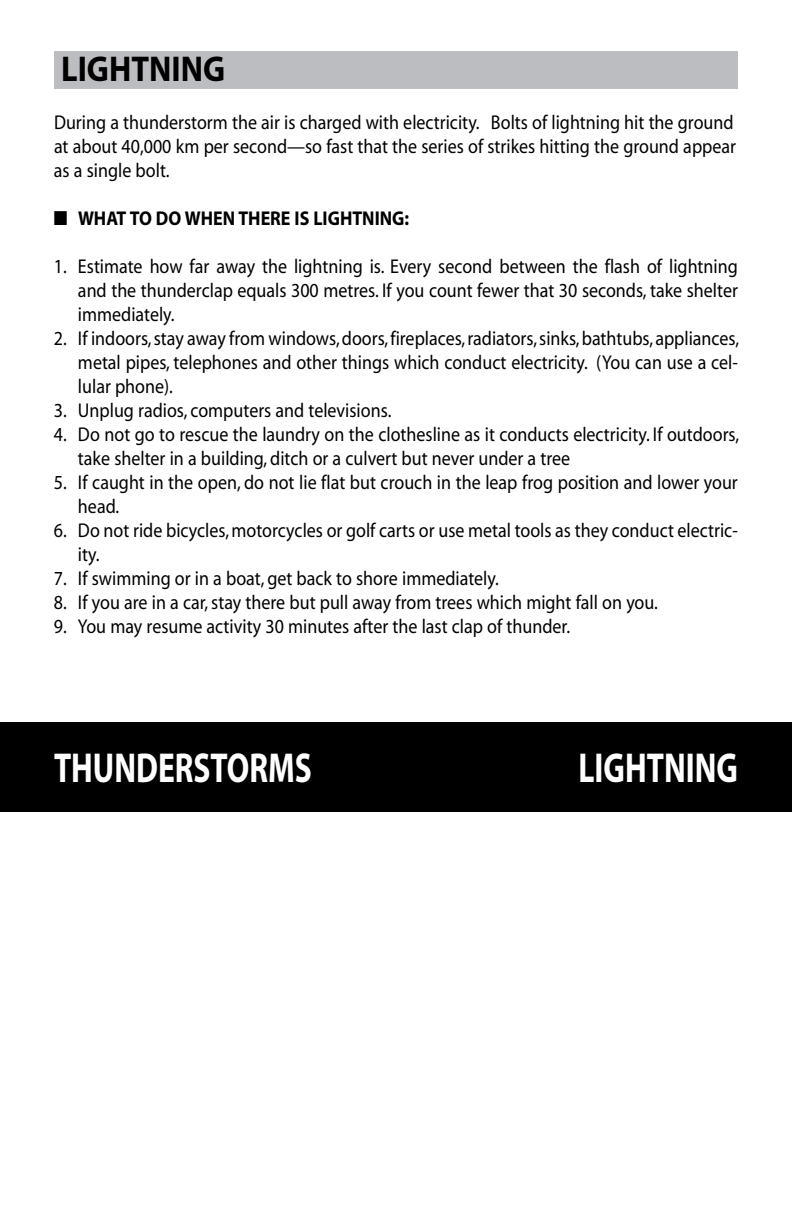
<style>
.page{position:relative;width:792px;height:1224px;background:#fff}
.page>*{position:absolute;margin:0;border:0;box-sizing:border-box;transform-origin:0 0}
.t1{font:700 42px "Myriad";color:#fff;scale:.75 1}
.t2{font:700 36px "Myriad";color:#000;scale:.9 1}
.t3{font:20px/24px "Myriad";color:#000;scale:.9 1}
.t4{font:700 20px "Myriad";color:#000;scale:.9 1}
</style>
<div class="page">
<div style="left:0;top:722px;width:792px;height:90px;background:#000"></div>
<div style="left:54px;top:51px;width:684px;height:30px;background:#bcbdc0"></div>
<div style="left:54px;top:81px;width:684px;height:8px;background:#bcbdc0"></div>
<h2 class="t2" style="left:61px;top:50px;width:40px">LIGHTNING</h2>
<p class="t3" style="left:54px;top:111px;width:759px">During a thunderstorm the air is charged with electricity. Bolts of lightning hit the ground at about 40,000 km per second—so fast that the series of strikes hitting the ground appear as a single bolt.</p>
<p class="t4" style="left:54px;top:208px;width:57px">■ WHAT</p>
<p class="t4" style="left:130px;top:208px;width:76px">TO DO WHEN</p>
<p class="t4" style="left:238px;top:208px;width:13px">THERE</p>
<p class="t4" style="left:295px;top:208px;width:33px">IS LIGHTNING</p>
<p class="t4" style="left:405px;top:208px;width:7px">:</p>
<p class="t3" style="left:78px;top:255px;width:735px;text-align:justify;text-indent:-24px">1. Estimate how far away the lightning is. Every second between the flash of lightning and the thunderclap equals 300 metres. If you count fewer that 30 seconds, take shelter immediately.</p>
<p class="t3" style="left:78px;top:327px;width:736px;text-align:justify;text-indent:-24px">2. If indoors, stay away from windows, doors, fireplaces, radiators, sinks, bathtubs, appliances, metal pipes, telephones and other things which conduct electricity. (You can use a cel&shy;lular phone).</p>
<p class="t3" style="left:54px;top:399px;width:376px">3. Unplug radios, computers and televisions.</p>
<p class="t3" style="left:78px;top:423px;width:736px;text-indent:-24px">4. Do not go to rescue the laundry on the clothesline as it conducts electricity. If outdoors, take shelter in a building, ditch or a culvert but never under a tree</p>
<p class="t3" style="left:78px;top:471px;width:735px;text-indent:-24px">5. If caught in the open, do not lie flat but crouch in the leap frog position and lower your head.</p>
<p class="t3" style="left:78px;top:519px;width:735px;text-indent:-24px">6. Do not ride bicycles, motorcycles or golf carts or use metal tools as they conduct electric&shy;ity.</p>
<p class="t3" style="left:54px;top:567px;width:496px">7. If swimming or in a boat, get back to shore immediately.</p>
<p class="t3" style="left:54px;top:591px;width:673px">8. If you are in a car, stay there but pull away from trees which might fall on you.<br>9.You may resume activity 30 minutes after the last clap of thunder.</p>
<h1 class="t1" style="left:54px;top:746px;width:345px">THUNDERSTORMS</h1>
<h1 class="t1" style="left:579px;top:746px;width:214px">LIGHTNING</h1>
</div>
